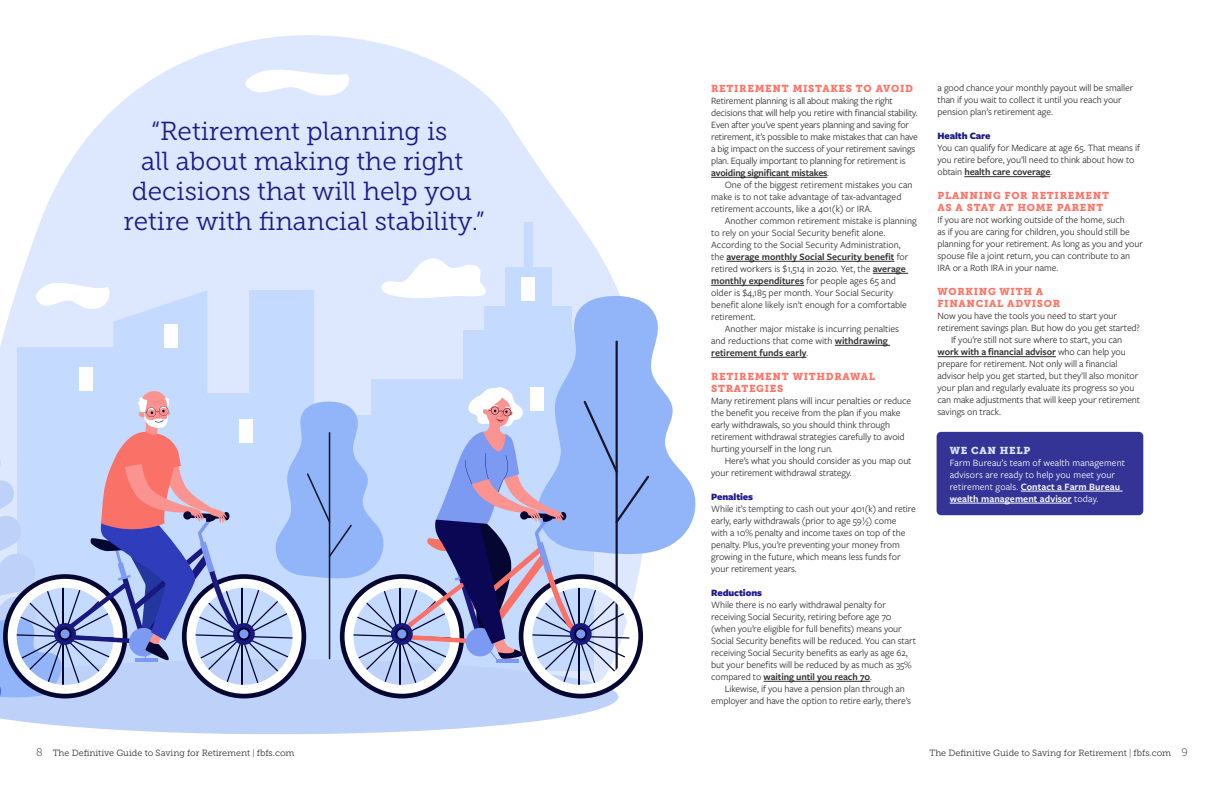
<style>
.page{position:relative;width:1224px;height:792px;background:#fff}
.page>*{position:absolute;margin:0;border:0;box-sizing:border-box;transform-origin:0 0}
.t1{font:26px/30px "Museo Slab 300";color:#1b1b89;text-align:center}
.t2{font:11px "Museo Slab 100";color:#312e32}
.t3{font:10px/12px "Freight Sans Pro";letter-spacing:-.01em;color:#312e32}
.t4{font:10px/12px "Freight Sans Pro";letter-spacing:.01em;color:#fff}
.t5{font:10px/12px "Museo Slab 900";letter-spacing:.07em;color:#ff7367}
.t6{font:900 10px "Freight Sans Pro";letter-spacing:-.01em;color:#1b1b89}
.t7{font:10px "Museo Slab 900";letter-spacing:.07em;color:#dee8ff}
.t8{font:9px "Museo Slab 300";color:#312e32}
.s1{font-weight:600}
.s2{font-family:"Museo Slab 100"}
</style>
<div class="page">
<svg style="left:28px;top:35px;width:573px;height:222px;fill:#dde7fe"></svg>
<div style="left:524px;top:222px;width:8px;height:55px;background:#c5daff"></div>
<svg style="left:0;top:709px;width:599px;height:25px;fill:#bdd1f9"></svg>
<svg style="left:649px;top:306px;width:47px;height:247px"></svg>
<svg style="left:0;top:257px;width:649px;height:452px;background:#b7c3e9"></svg>
<svg style="left:241px;top:61px;width:111px;height:36px"></svg>
<hr style="left:711px;top:177px;width:116px;height:1px;background:#312e32">
<hr style="left:727px;top:261px;width:167px;height:1px;background:#312e32">
<hr style="left:873px;top:273px;width:35px;height:1px;background:#312e32">
<hr style="left:711px;top:285px;width:93px;height:1px;background:#312e32">
<hr style="left:835px;top:345px;width:55px;height:1px;background:#312e32">
<hr style="left:711px;top:357px;width:96px;height:1px;background:#312e32">
<hr style="left:763px;top:681px;width:107px;height:1px;background:#312e32">
<hr style="left:964px;top:177px;width:86px;height:1px;background:#312e32">
<hr style="left:938px;top:357px;width:118px;height:1px;background:#312e32">
<div style="left:937px;top:432px;width:206px;height:83px;background:#343496;border-radius:4px"></div>
<hr style="left:1021px;top:491px;width:102px;height:1px;background:#fff">
<hr style="left:950px;top:503px;width:122px;height:1px;background:#fff">
<p class="t1" style="left:124px;top:117px;width:363px">“Retirement planning is<br>all about making the right decisions that will help you retire with financial stability.”</p>
<p class="t5" style="left:711px;top:83px;width:203px">RETIREMENT MISTAKES TO AVOID</p>
<p class="t3" style="left:711px;top:94px;width:208px">Retirement planning is all about making the right decisions that will help you retire with financial stability.<br>Even after you’ve spent years planning and saving for retirement, it’s possible to make mistakes that can have a big impact on the success of your retirement savings plan. Equally important to planning for retirement is <span class="s1">avoiding significant mistakes</span>.</p>
<p class="t3" style="left:711px;top:178px;width:203px;text-indent:14px">One of the biggest retirement mistakes you can make is to not take advantage of tax-advantaged retirement accounts, like a 401(k) or IRA.</p>
<p class="t3" style="left:711px;top:214px;width:207px;text-indent:14px">Another common retirement mistake is planning to rely on your Social Security benefit alone.<br>According to the Social Security Administration,<br>the <span class="s1">average monthly Social Security benefit</span> for retired workers is $1,514 in 2020. Yet, the <span class="s1">average monthly expenditures</span> for people ages 65 and older is $4,185 per month. Your Social Security benefit alone likely isn’t enough for a comfortable retirement.</p>
<p class="t3" style="left:711px;top:322px;width:189px;text-indent:14px">Another major mistake is incurring penalties and reductions that come with <span class="s1">withdrawing retirement funds early</span>.</p>
<p class="t5" style="left:711px;top:371px;width:166px">RETIREMENT WITHDRAWAL<br>STRATEGIES</p>
<p class="t3" style="left:711px;top:394px;width:201px">Many retirement plans will incur penalties or reduce the benefit you receive from the plan if you make early withdrawals, so you should think through retirement withdrawal strategies carefully to avoid hurting yourself in the long run.</p>
<p class="t3" style="left:711px;top:454px;width:202px;text-indent:14px">Here’s what you should consider as you map out your retirement withdrawal strategy.</p>
<p class="t6" style="left:711px;top:490px;width:43px">Penalties</p>
<p class="t3" style="left:711px;top:502px;width:206px">While it’s tempting to cash out your 401(k) and retire early, early withdrawals (prior to age 59½) come<br>with a 10% penalty and income taxes on top of the penalty. Plus, you’re preventing your money from growing in the future, which means less funds for your retirement years.</p>
<p class="t6" style="left:711px;top:586px;width:52px">Reductions</p>
<p class="t3" style="left:711px;top:598px;width:206px">While there is no early withdrawal penalty for receiving Social Security, retiring before age 70 (when you’re eligible for full benefits) means your Social Security benefits will be reduced. You can start receiving Social Security benefits as early as age 62, but your benefits will be reduced by as much as 35% compared to <span class="s1">waiting until you reach 70</span>.</p>
<p class="t3" style="left:711px;top:682px;width:201px;text-indent:14px">Likewise, if you have a pension plan through an employer and have the option to retire early, there’s</p>
<p class="t3" style="left:938px;top:82px;width:197px">a good chance your monthly payout will be smaller than if you wait to collect it until you reach your pension plan’s retirement age.</p>
<p class="t6" style="left:938px;top:129px;width:54px">Health Care</p>
<p class="t3" style="left:938px;top:142px;width:204px">You can qualify for Medicare at age 65. That means if you retire before, you’ll need to think about how to obtain <span class="s1">health care coverage</span>.</p>
<p class="t5" style="left:938px;top:190px;width:173px">PLANNING FOR RETIREMENT<br>AS A STAY AT HOME PARENT</p>
<p class="t3" style="left:938px;top:214px;width:207px">If you are not working outside of the home, such<br>as if you are caring for children, you should still be planning for your retirement. As long as you and your spouse file a joint return, you can contribute to an IRA or a Roth IRA in your name.</p>
<p class="t5" style="left:938px;top:286px;width:124px">WORKING WITH A<br>FINANCIAL ADVISOR</p>
<p class="t3" style="left:938px;top:310px;width:204px">Now you have the tools you need to start your retirement savings plan. But how do you get started?</p>
<p class="t3" style="left:938px;top:334px;width:204px;text-indent:14px">If you’re still not sure where to start, you can <span class="s1">work with a financial advisor</span> who can help you prepare for retirement. Not only will a financial advisor help you get started, but they’ll also monitor your plan and regularly evaluate its progress so you can make adjustments that will keep your retirement savings on track.</p>
<p class="t7" style="left:950px;top:444px;width:82px">WE CAN HELP</p>
<p class="t4" style="left:950px;top:456px;width:177px">Farm Bureau’s team of wealth management advisors are ready to help you meet your retirement goals. <span class="s1">Contact a Farm Bureau wealth management advisor</span> today.</p>
<p class="t2" style="left:36px;top:746px;width:8px">8</p>
<p class="t8" style="left:53px;top:748px;width:243px">The Definitive Guide to Saving for Retirement <span class="s2">|</span> fbfs.com</p>
<p class="t8" style="left:929px;top:748px;width:243px">The Definitive Guide to Saving for Retirement <span class="s2">|</span> fbfs.com</p>
<p class="t2" style="left:1182px;top:746px;width:8px">9</p>
</div>
